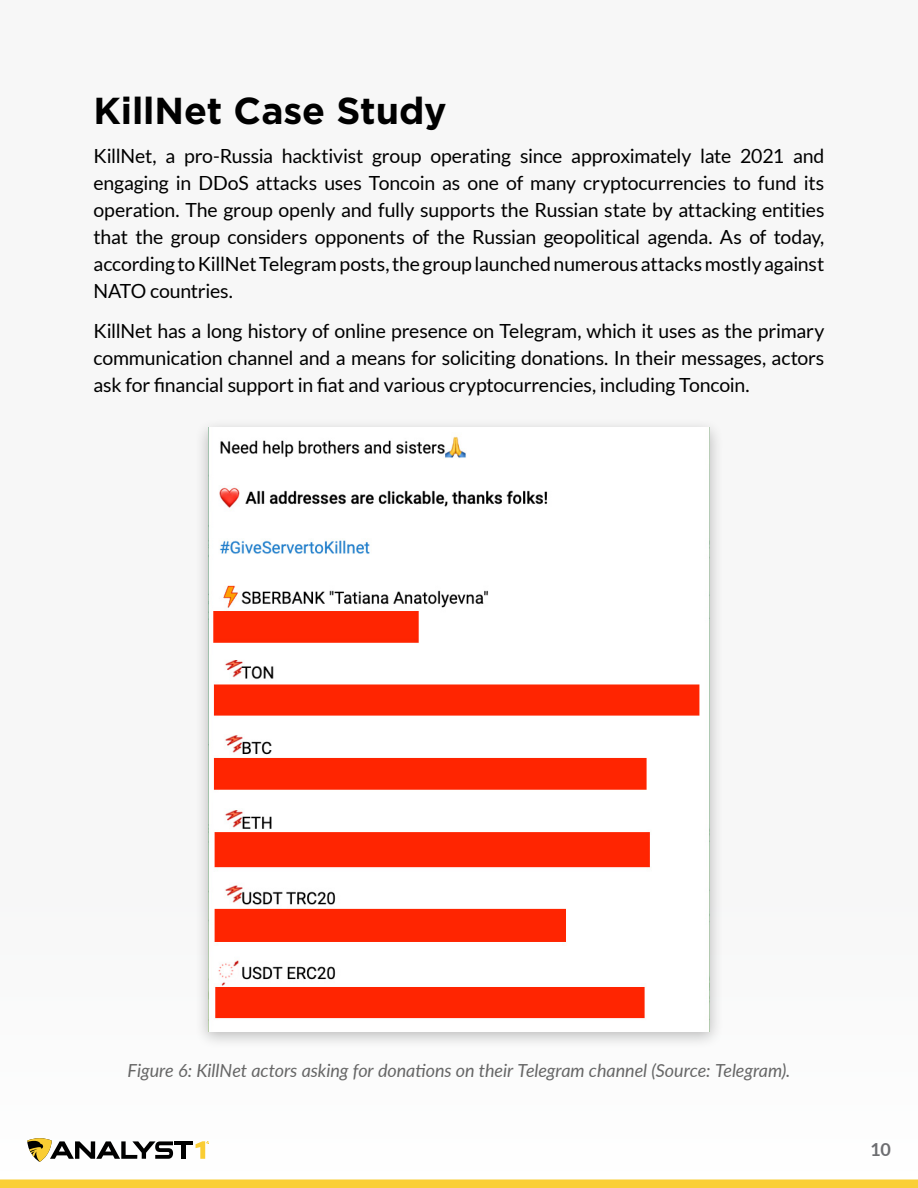
<style>
.page{position:relative;width:918px;height:1188px;background:#f7f7f7}
.page>*{position:absolute;margin:0;border:0;box-sizing:border-box;transform-origin:0 0}
.t1{font:700 37.5px "Gotham";color:#000}
.t2{font:19.5px/27px "Lato";letter-spacing:-.01em;color:#000;text-align:justify}
.t3{font:italic 18px "Lato";letter-spacing:-.005em;color:#666}
.t4{font:700 18px "Lato";color:#6d6e71}
</style>
<div class="page">
<div style="left:0;top:892px;width:918px;height:296px;background:#fcfcfc"></div>
<svg style="left:27px;top:1138px;width:146px;height:24px"></svg>
<hr style="left:174px;top:1141px;width:19px;height:4px;background:#000">
<div style="left:181px;top:1141px;width:5px;height:18px;background:#000"></div>
<svg style="left:196px;top:1141px;width:13px;height:18px"></svg>
<div style="left:0;top:1179px;width:918px;height:9px;background:#facf36"></div>
<div style="left:194px;top:418px;width:530px;height:632px;background:#000;opacity:.25"></div>
<img style="left:208px;top:428px;width:502px;height:603px">
<h1 class="t1" style="left:94px;top:85px;width:355px">KillNet Case Study</h1>
<p class="t2" style="left:94px;top:143px;width:732px">KillNet, a pro-Russia hacktivist group operating since approximately late 2021 and engaging in DDoS attacks uses Toncoin as one of many cryptocurrencies to fund its operation. The group openly and fully supports the Russian state by attacking entities that the group considers opponents of the Russian geopolitical agenda. As of today, according to KillNet Telegram posts, the group launched numerous attacks mostly against NATO countries.</p>
<p class="t2" style="left:94px;top:317px;width:732px">KillNet has a long history of online presence on Telegram, which it uses as the primary communication channel and a means for soliciting donations. In their messages, actors ask for financial support in fiat and various cryptocurrencies, including Toncoin.</p>
<p class="t3" style="left:128px;top:1057px;width:664px">Figure 6: KillNet actors asking for donations on their Telegram channel (Source: Telegram).</p>
<p class="t4" style="left:871px;top:1136px;width:22px">10</p>
</div>
